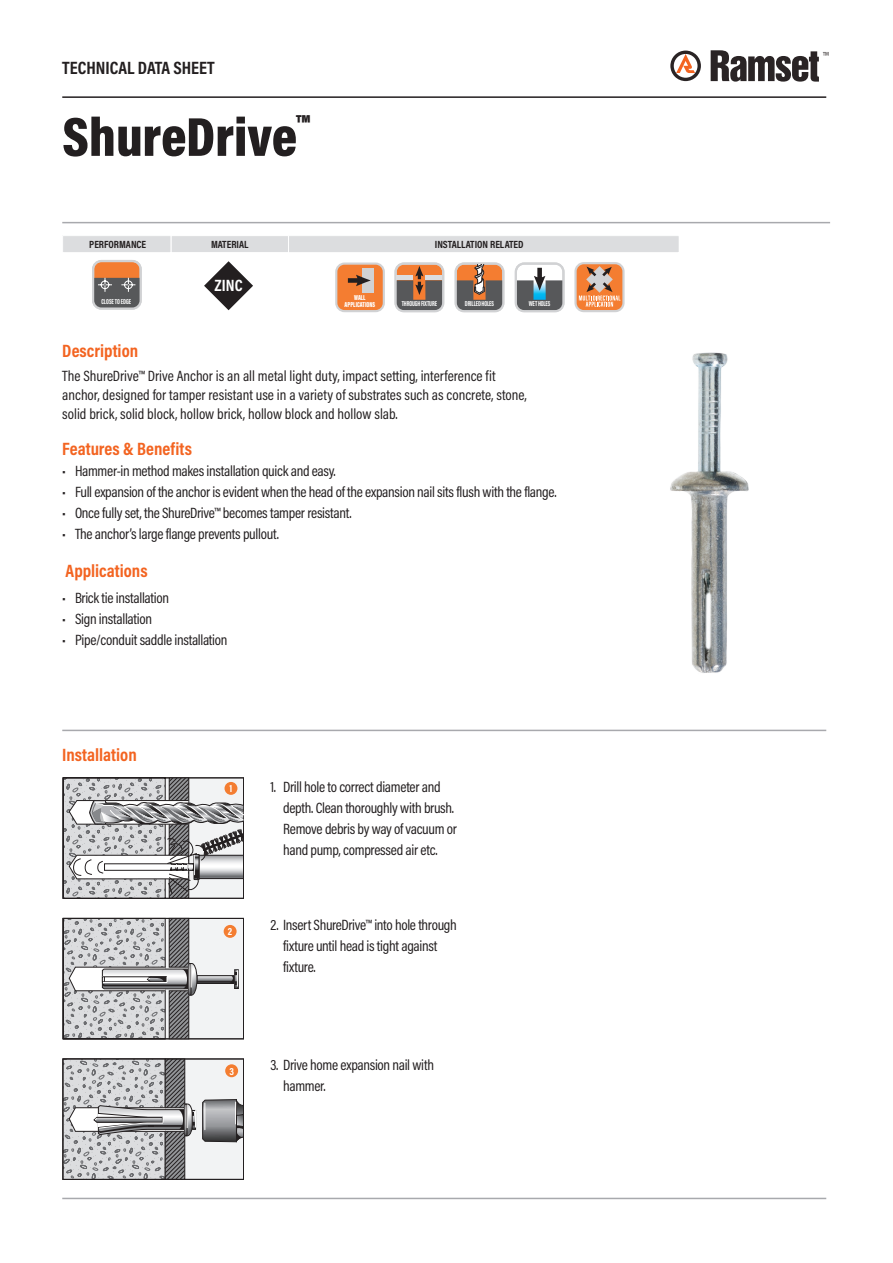
<style>
.page{position:relative;width:893px;height:1263px;background:#fff}
.page>*{position:absolute;margin:0;border:0;box-sizing:border-box;transform-origin:0 0}
.t1{font:900 55.5px "Acumin Pro Cond";color:#231f20}
.t2{font:700 18px "Acumin Pro Cond";color:#f36421}
.t3{font:700 18px "Acumin Pro Cond";color:#231f20}
.t4{font:700 16.5px "Acumin Pro Cond";color:#fff}
.t5{font:15px/21px "Acumin Pro Cond";letter-spacing:-.02em;color:#231f20}
.t6{font:15px/19.2px "Acumin Pro Cond";color:#231f20}
.t7{font:700 10.5px "Acumin Pro Cond";color:#231f20}
.t8{font:700 10.5px "Acumin Pro Cond";color:#fff}
.t9{font:700 7.35px "Acumin Pro Extra Cond";letter-spacing:-.02em;color:#fff}
.t10{font:900 7.35px/6.8px "Acumin Pro Extra Cond";color:#fff;text-align:center}
.t11{font:700 7.35px "Acumin Pro Extra Cond";color:#fff}
</style>
<div class="page">
<svg style="left:670px;top:51px;width:31px;height:30px"></svg>
<svg style="left:711px;top:50px;width:117px;height:32px"></svg>
<hr style="left:62px;top:96px;width:764px;height:2px;background:#231f20">
<hr style="left:62px;top:222px;width:768px;height:1px;background:#a8a9ad">
<hr style="left:62px;top:730px;width:764px;height:1px;background:#a8a9ad">
<hr style="left:62px;top:1198px;width:764px;height:1px;background:#a8a9ad">
<svg style="left:63px;top:918px;width:181px;height:121px"></svg>
<svg style="left:63px;top:1058px;width:181px;height:122px"></svg>
<svg style="left:63px;top:777px;width:181px;height:122px"></svg>
<div style="left:225px;top:782px;width:12px;height:13px;background:#f47d31;border-radius:50%"></div>
<div style="left:224px;top:925px;width:13px;height:13px;background:#f47d31;border-radius:50%"></div>
<div style="left:225px;top:1064px;width:13px;height:13px;background:#f47d31;border-radius:50%"></div>
<div style="left:63px;top:236px;width:108px;height:17px;background:#dcdddf"></div>
<div style="left:62px;top:235px;width:109px;height:18px;border:1px solid #fff"></div>
<div style="left:171px;top:235px;width:118px;height:18px;background:#dcdddf;border:1px solid #fff"></div>
<div style="left:288px;top:236px;width:391px;height:17px;background:#dcdddf"></div>
<div style="left:288px;top:235px;width:391px;height:18px;border:1px solid #fff"></div>
<svg style="left:204px;top:261px;width:49px;height:49px"></svg>
<svg style="left:335px;top:262px;width:50px;height:50px;background:#e19463"></svg>
<svg style="left:455px;top:262px;width:49px;height:50px;background:#9e7e6a"></svg>
<svg style="left:395px;top:262px;width:49px;height:50px;background:#9a7965"></svg>
<div style="left:397px;top:275px;width:16px;height:5px;background:#dcdddf"></div>
<div style="left:425px;top:275px;width:17px;height:5px;background:#dcdddf"></div>
<svg style="left:515px;top:262px;width:49px;height:50px"></svg>
<svg style="left:574px;top:262px;width:51px;height:50px;background:#e09e74"></svg>
<svg style="left:92px;top:260px;width:50px;height:50px;background:#a1826e"></svg>
<img style="left:670px;top:352px;width:79px;height:321px">
<p class="t3" style="left:62px;top:55px;width:154px">TECHNICAL DATA SHEET</p>
<h1 class="t1" style="left:62px;top:100px;width:249px">ShureDrive<sup>™</sup></h1>
<p class="t7" style="left:89px;top:238px;width:58px">PERFORMANCE</p>
<p class="t7" style="left:211px;top:238px;width:39px">MATERIAL</p>
<p class="t7" style="left:435px;top:238px;width:90px">INSTALLATION RELATED</p>
<p class="t11" style="left:101px;top:297px;width:31px">CLOSE TO EDGE</p>
<p class="t4" style="left:215px;top:274px;width:29px">ZINC</p>
<p class="t10" style="left:345px;top:295px;width:32px">WALL<br>APPLICATIONS</p>
<p class="t9" style="left:465px;top:299px;width:31px">DRILLED HOLES</p>
<p class="t9" style="left:402px;top:299px;width:37px">THROUGH FIXTURE</p>
<p class="t9" style="left:529px;top:299px;width:23px">WET HOLES</p>
<p class="t2" style="left:62px;top:339px;width:77px">Description</p>
<p class="t6" style="left:62px;top:366px;width:466px">The ShureDrive™ Drive Anchor is an all metal light duty, impact setting, interference fit anchor, designed for tamper resistant use in a variety of substrates such as concrete, stone, solid brick, solid block, hollow brick, hollow block and hollow slab.</p>
<p class="t2" style="left:62px;top:437px;width:131px">Features &amp; Benefits</p>
<p class="t5" style="left:62px;top:460px;width:275px">• Hammer-in method makes installation quick and easy.</p>
<p class="t5" style="left:62px;top:481px;width:496px">• Full expansion of the anchor is evident when the head of the expansion nail sits flush with the flange.</p>
<p class="t5" style="left:62px;top:502px;width:291px">• Once fully set, the ShureDrive™ becomes tamper resistant.</p>
<p class="t5" style="left:62px;top:523px;width:218px">• The anchor’s large flange prevents pullout.</p>
<p class="t2" style="left:66px;top:559px;width:84px">Applications</p>
<p class="t5" style="left:62px;top:587px;width:108px">• Brick tie installation</p>
<p class="t5" style="left:62px;top:608px;width:91px">• Sign installation</p>
<p class="t5" style="left:62px;top:629px;width:167px">• Pipe/conduit saddle installation</p>
<p class="t2" style="left:62px;top:742px;width:76px">Installation</p>
<p class="t8" style="left:230px;top:782px;width:4px">1</p>
<p class="t8" style="left:228px;top:925px;width:6px">2</p>
<p class="t8" style="left:229px;top:1064px;width:6px">3</p>
<p class="t5" style="left:283px;top:776px;width:175px;text-indent:-13px">1. Drill hole to correct diameter and depth. Clean thoroughly with brush.<br>Remove debris by way of vacuum or hand pump, compressed air etc.</p>
<p class="t5" style="left:283px;top:914px;width:175px;text-indent:-13px">2. Insert ShureDrive™ into hole through fixture until head is tight against fixture.</p>
<p class="t5" style="left:283px;top:1054px;width:152px;text-indent:-13px">3. Drive home expansion nail with hammer.</p>
</div>
